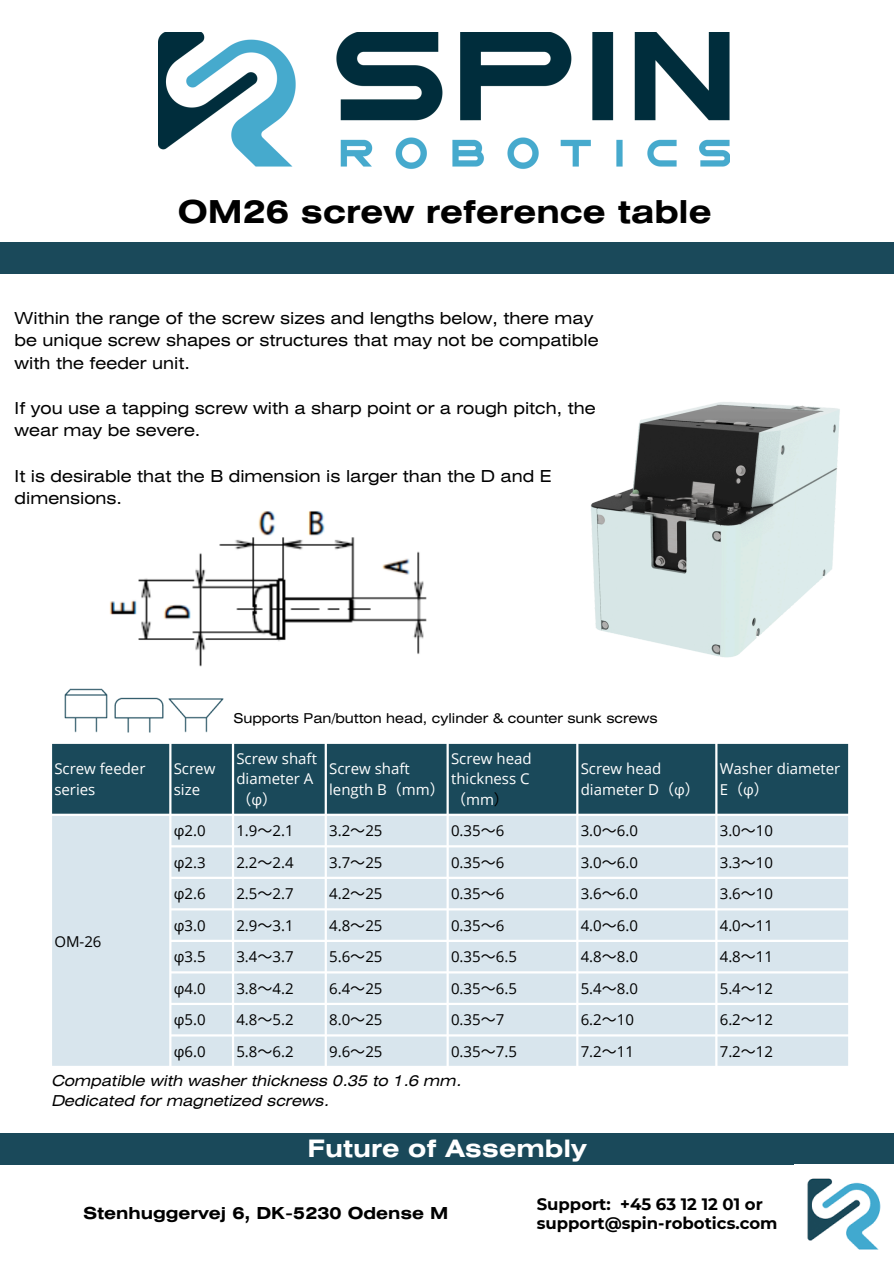
<style>
.page{position:relative;width:894px;height:1264px;background:#fff}
.page>*{position:absolute;margin:0;border:0;box-sizing:border-box;transform-origin:0 0}
.t1{font:700 31.5px "Helios Ext";color:#000}
.t2{font:700 24px "Helios Ext";color:#fff}
.t3{font:16.5px/22.5px "Helios Ext";color:#000}
.t4{font:700 16.5px/19.2px "Montserrat";color:#000}
.t5{font:700 16.5px "Helios Ext";color:#000}
.t6{font:15px "Open Sans";color:#000}
.t7{font:15px/20.2px "Open Sans";color:#fff}
.t8{font:italic 15px/20.2px "Helios Ext";color:#000}
.t9{font:13.5px "Helios Ext";color:#000}
.s1{font-family:"Noto Sans CJ Ksc"}
.s2{font-family:"Noto Sans CJ Ksc";color:#000}
</style>
<div class="page">
<div style="left:52px;top:744px;width:795px;height:69px;background:#1a495a"></div>
<svg style="left:52px;top:816px;width:795px;height:249px;background:#dae6ee"></svg>
<div style="left:0;top:1133px;width:893px;height:31px;background:#1a495a"></div>
<img style="left:807px;top:1178px;width:74px;height:72px">
<div style="left:0;top:243px;width:893px;height:31px;background:#1a495a"></div>
<img style="left:159px;top:32px;width:570px;height:137px">
<img style="left:590px;top:402px;width:250px;height:256px">
<img style="left:110px;top:511px;width:317px;height:156px">
<img style="left:55px;top:688px;width:53px;height:56px">
<img style="left:108px;top:697px;width:63px;height:48px">
<img style="left:164px;top:697px;width:63px;height:47px">
<p class="t1" style="left:178px;top:200px;width:535px">OM26 screw reference table</p>
<p class="t3" style="left:15px;top:308px;width:585px">Within the range of the screw sizes and lengths below, there may be unique screw shapes or structures that may not be compatible with the feeder unit.</p>
<p class="t3" style="left:15px;top:398px;width:582px">If you use a tapping screw with a sharp point or a rough pitch, the wear may be severe.</p>
<p class="t3" style="left:15px;top:466px;width:538px">It is desirable that the B dimension is larger than the D and E dimensions.</p>
<h3 class="t9" style="left:233px;top:712px;width:426px">Supports Pan/button head, cylinder &amp; counter sunk screws</h3>
<p class="t7" style="left:54px;top:758px;width:93px">Screw feeder series</p>
<h1 class="t7" style="left:174px;top:758px;width:43px">Screw size</h1>
<h4 class="t7" style="left:236px;top:748px;width:82px">Screw shaft diameter A<span class="s1">（</span>φ<span class="s1">）</span></h4>
<h4 class="t7" style="left:329px;top:758px;width:117px">Screw shaft length B<span class="s1">（</span>mm<span class="s1">）</span></h4>
<h4 class="t7" style="left:451px;top:748px;width:82px">Screw head thickness C<span class="s1">（</span>mm<span class="s2">）</span></h4>
<p class="t7" style="left:580px;top:758px;width:121px">Screw head diameter D<span class="s1">（</span>φ<span class="s1">）</span></p>
<p class="t7" style="left:719px;top:758px;width:122px">Washer diameter<br>E<span class="s1">（</span>φ<span class="s1">）</span></p>
<p class="t6" style="left:54px;top:930px;width:49px">OM-26</p>
<p class="t6" style="left:174px;top:820px;width:33px">φ2.0</p>
<p class="t6" style="left:236px;top:820px;width:59px">1.9<span class="s1">～</span>2.1</p>
<p class="t6" style="left:329px;top:820px;width:55px">3.2<span class="s1">～</span>25</p>
<p class="t6" style="left:451px;top:820px;width:55px">0.35<span class="s1">～</span>6</p>
<p class="t6" style="left:580px;top:820px;width:59px">3.0<span class="s1">～</span>6.0</p>
<p class="t6" style="left:719px;top:820px;width:55px">3.0<span class="s1">～</span>10</p>
<p class="t6" style="left:174px;top:851px;width:33px">φ2.3</p>
<p class="t6" style="left:236px;top:851px;width:59px">2.2<span class="s1">～</span>2.4</p>
<p class="t6" style="left:329px;top:851px;width:55px">3.7<span class="s1">～</span>25</p>
<p class="t6" style="left:451px;top:851px;width:55px">0.35<span class="s1">～</span>6</p>
<p class="t6" style="left:580px;top:851px;width:59px">3.0<span class="s1">～</span>6.0</p>
<p class="t6" style="left:719px;top:851px;width:55px">3.3<span class="s1">～</span>10</p>
<p class="t6" style="left:174px;top:883px;width:33px">φ2.6</p>
<p class="t6" style="left:236px;top:883px;width:59px">2.5<span class="s1">～</span>2.7</p>
<p class="t6" style="left:329px;top:883px;width:55px">4.2<span class="s1">～</span>25</p>
<p class="t6" style="left:451px;top:883px;width:55px">0.35<span class="s1">～</span>6</p>
<p class="t6" style="left:580px;top:883px;width:59px">3.6<span class="s1">～</span>6.0</p>
<p class="t6" style="left:719px;top:883px;width:55px">3.6<span class="s1">～</span>10</p>
<p class="t6" style="left:174px;top:914px;width:33px">φ3.0</p>
<p class="t6" style="left:236px;top:914px;width:59px">2.9<span class="s1">～</span>3.1</p>
<p class="t6" style="left:329px;top:914px;width:55px">4.8<span class="s1">～</span>25</p>
<p class="t6" style="left:451px;top:914px;width:55px">0.35<span class="s1">～</span>6</p>
<p class="t6" style="left:580px;top:914px;width:59px">4.0<span class="s1">～</span>6.0</p>
<p class="t6" style="left:719px;top:914px;width:55px">4.0<span class="s1">～</span>11</p>
<p class="t6" style="left:174px;top:946px;width:33px">φ3.5</p>
<p class="t6" style="left:236px;top:946px;width:59px">3.4<span class="s1">～</span>3.7</p>
<p class="t6" style="left:329px;top:946px;width:55px">5.6<span class="s1">～</span>25</p>
<p class="t6" style="left:451px;top:946px;width:67px">0.35<span class="s1">～</span>6.5</p>
<p class="t6" style="left:580px;top:946px;width:59px">4.8<span class="s1">～</span>8.0</p>
<p class="t6" style="left:719px;top:946px;width:55px">4.8<span class="s1">～</span>11</p>
<p class="t6" style="left:174px;top:977px;width:33px">φ4.0</p>
<p class="t6" style="left:236px;top:977px;width:59px">3.8<span class="s1">～</span>4.2</p>
<p class="t6" style="left:329px;top:977px;width:55px">6.4<span class="s1">～</span>25</p>
<p class="t6" style="left:451px;top:977px;width:67px">0.35<span class="s1">～</span>6.5</p>
<p class="t6" style="left:580px;top:977px;width:59px">5.4<span class="s1">～</span>8.0</p>
<p class="t6" style="left:719px;top:977px;width:55px">5.4<span class="s1">～</span>12</p>
<p class="t6" style="left:174px;top:1009px;width:33px">φ5.0</p>
<p class="t6" style="left:236px;top:1009px;width:59px">4.8<span class="s1">～</span>5.2</p>
<p class="t6" style="left:329px;top:1009px;width:55px">8.0<span class="s1">～</span>25</p>
<p class="t6" style="left:451px;top:1009px;width:55px">0.35<span class="s1">～</span>7</p>
<p class="t6" style="left:580px;top:1009px;width:55px">6.2<span class="s1">～</span>10</p>
<p class="t6" style="left:719px;top:1009px;width:55px">6.2<span class="s1">～</span>12</p>
<p class="t6" style="left:174px;top:1040px;width:33px">φ6.0</p>
<p class="t6" style="left:236px;top:1040px;width:59px">5.8<span class="s1">～</span>6.2</p>
<p class="t6" style="left:329px;top:1040px;width:55px">9.6<span class="s1">～</span>25</p>
<p class="t6" style="left:451px;top:1040px;width:67px">0.35<span class="s1">～</span>7.5</p>
<p class="t6" style="left:580px;top:1040px;width:55px">7.2<span class="s1">～</span>11</p>
<p class="t6" style="left:719px;top:1040px;width:55px">7.2<span class="s1">～</span>12</p>
<p class="t8" style="left:52px;top:1071px;width:411px">Compatible with washer thickness 0.35 to 1.6 mm.<br>Dedicated for magnetized screws.</p>
<p class="t2" style="left:307px;top:1139px;width:281px">Future of Assembly</p>
<p class="t5" style="left:83px;top:1206px;width:367px">Stenhuggervej 6, DK-5230 Odense M</p>
<h3 class="t4" style="left:536px;top:1193px;width:242px">Support: +45 63 12 12 01 or support@spin-robotics.com</h3>
</div>
